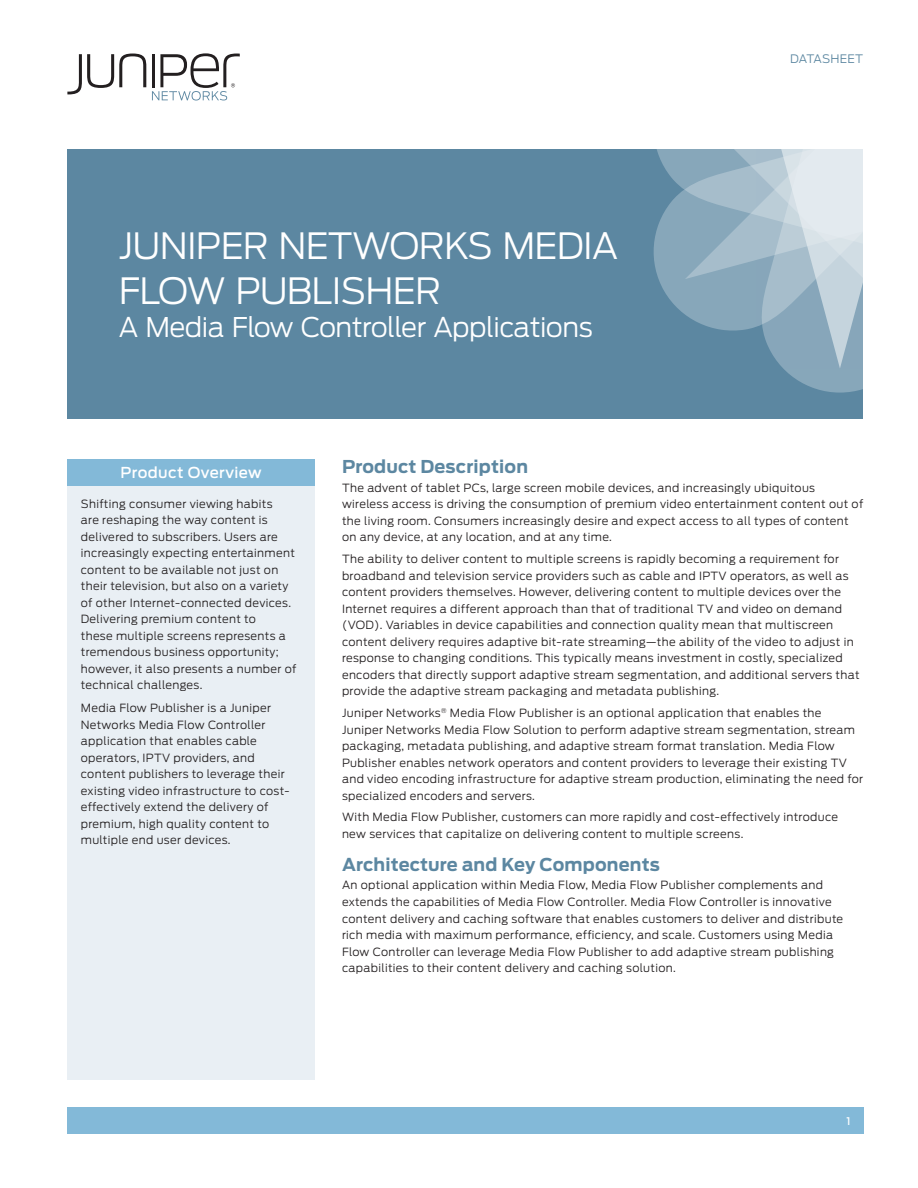
<style>
.page{position:relative;width:918px;height:1188px;background:#fff}
.page>*{position:absolute;margin:0;border:0;box-sizing:border-box;transform-origin:0 0}
.t1{font:300 36px "Antenna";letter-spacing:-.02em;color:#fff}
.t2{font:300 27px "Antenna";letter-spacing:-.02em;color:#fff}
.t3{font:700 17.7px "Antenna";letter-spacing:.01em;color:#5c87a1}
.t4{font:500 15px "Antenna";letter-spacing:.03em;color:#fff}
.t5{font:300 11.7px "Antenna";letter-spacing:.01em;color:#5c87a1}
.t6{font:300 11.25px/16.5px "Antenna";letter-spacing:.03em;color:#231f20}
.t7{font:500 10.5px "Antenna";color:#fff}
</style>
<div class="page">
<div style="left:68px;top:1107px;width:796px;height:27px;background:#83b9d8"></div>
<svg style="left:67px;top:54px;width:79px;height:40px"></svg>
<svg style="left:152px;top:53px;width:88px;height:48px"></svg>
<div style="left:68px;top:149px;width:795px;height:270px;background:#5c87a1"></div>
<svg style="left:654px;top:149px;width:209px;height:243px"></svg>
<div style="left:67px;top:459px;width:248px;height:27px;background:#83b9d8"></div>
<div style="left:67px;top:486px;width:248px;height:594px;background:#e9eff4"></div>
<h1 class="t1" style="left:119px;top:225px;width:36px">Junipe</h1>
<h1 class="t1" style="left:243px;top:225px;width:92px">r Netwo</h1>
<h1 class="t1" style="left:419px;top:225px;width:137px">rks Media</h1>
<h1 class="t1" style="left:119px;top:270px;width:234px">Flow Pu blishe</h1>
<h1 class="t1" style="left:415px;top:270px;width:27px">r</h1>
<h2 class="t2" style="left:119px;top:311px;width:475px">A Media Flow Controller Applications</h2>
<p class="t5" style="left:790px;top:52px;width:74px">DATASHEET</p>
<h3 class="t4" style="left:121px;top:464px;width:143px">Product Overview</h3>
<p class="t6" style="left:81px;top:496px;width:217px">Shifting consumer viewing habits<br>are reshaping the way content is delivered to subscribers. Users are increasingly expecting entertainment content to be available not just on their television, but also on a variety of other Internet-connected devices.<br>Delivering premium content to<br>these multiple screens represents a tremendous business opportunity; however, it also presents a number of technical challenges.</p>
<p class="t6" style="left:81px;top:700px;width:210px">Media Flow Publisher is a Juniper Networks Media Flow Controller application that enables cable operators, IPTV providers, and content publishers to leverage their existing video infrastructure to cost&shy;effectively extend the delivery of premium, high quality content to multiple end user devices.</p>
<h3 class="t3" style="left:342px;top:456px;width:188px">Product Description</h3>
<p class="t6" style="left:342px;top:479px;width:523px">The advent of tablet PCs, large screen mobile devices, and increasingly ubiquitous wireless access is driving the consumption of premium video entertainment content out of the living room. Consumers increasingly desire and expect access to all types of content on any device, at any location, and at any time.</p>
<p class="t6" style="left:342px;top:551px;width:519px">The ability to deliver content to multiple screens is rapidly becoming a requirement for broadband and television service providers such as cable and IPTV operators, as well as content providers themselves. However, delivering content to multiple devices over the Internet requires a different approach than that of traditional TV and video on demand (VOD). Variables in device capabilities and connection quality mean that multiscreen content delivery requires adaptive bit-rate streaming—the ability of the video to adjust in response to changing conditions. This typically means investment in costly, specialized encoders that directly support adaptive stream segmentation, and additional servers that provide the adaptive stream packaging and metadata publishing.</p>
<p class="t6" style="left:342px;top:705px;width:523px">Juniper Networks<sup>®</sup> Media Flow Publisher is an optional application that enables the Juniper Networks Media Flow Solution to perform adaptive stream segmentation, stream packaging, metadata publishing, and adaptive stream format translation. Media Flow Publisher enables network operators and content providers to leverage their existing TV and video encoding infrastructure for adaptive stream production, eliminating the need for specialized encoders and servers.</p>
<p class="t6" style="left:342px;top:809px;width:498px">With Media Flow Publisher, customers can more rapidly and cost-effectively introduce new services that capitalize on delivering content to multiple screens.</p>
<h3 class="t3" style="left:342px;top:854px;width:319px">Architecture and Key Components</h3>
<p class="t6" style="left:342px;top:877px;width:503px">An optional application within Media Flow, Media Flow Publisher complements and extends the capabilities of Media Flow Controller. Media Flow Controller is innovative content delivery and caching software that enables customers to deliver and distribute rich media with maximum performance, efficiency, and scale. Customers using Media Flow Controller can leverage Media Flow Publisher to add adaptive stream publishing capabilities to their content delivery and caching solution.</p>
<p class="t7" style="left:846px;top:1115px;width:6px">1</p>
</div>
